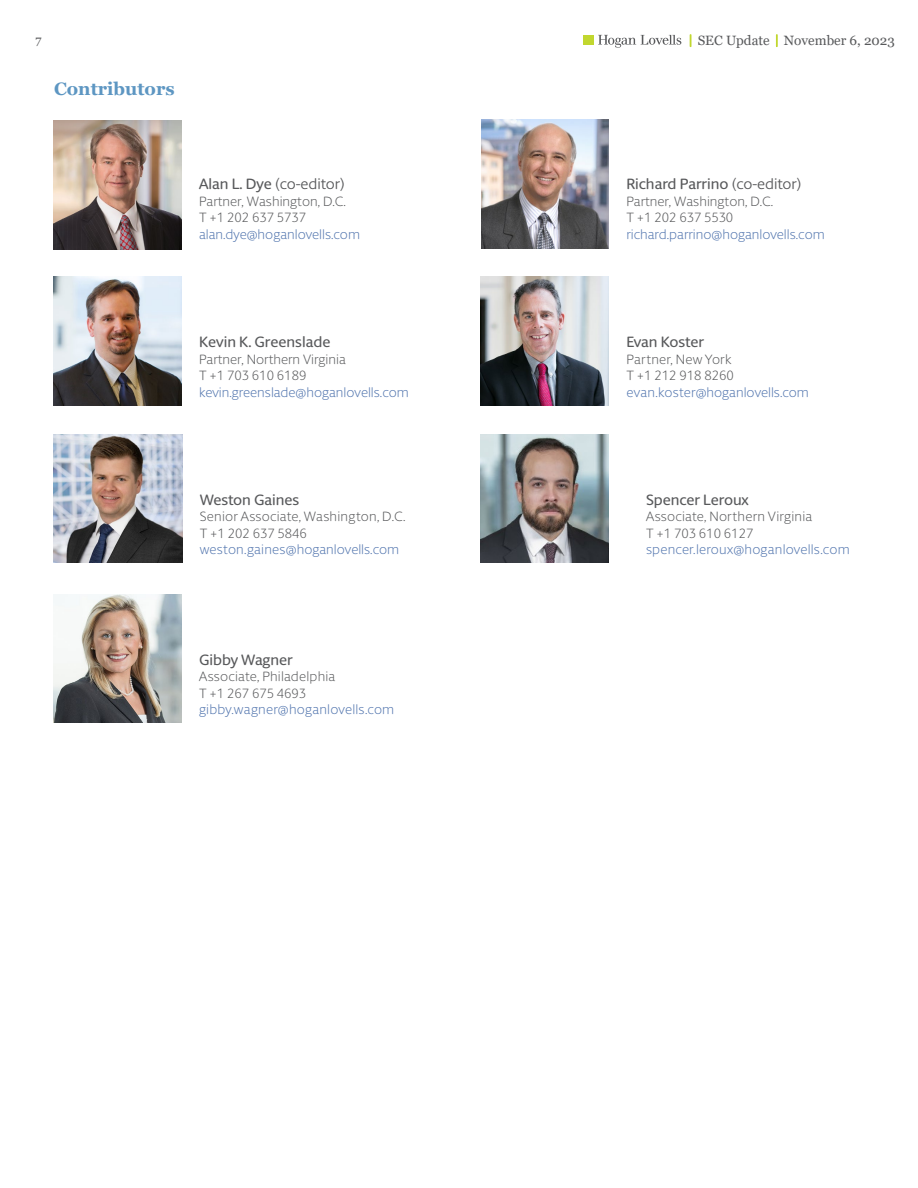
<style>
.page{position:relative;width:918px;height:1188px;background:#fff}
.page>*{position:absolute;margin:0;border:0;box-sizing:border-box;transform-origin:0 0}
.t1{font:700 18px "Georgia";color:#5d96c2}
.t2{font:500 15px "Berlingske Sans Round";color:#58595b}
.t3{font:15px "Berlingske Sans Round";letter-spacing:-.005em;color:#58595b}
.t4{font:300 13.5px/16.5px "Berlingske Sans Round";color:#58595b}
.t5{font:300 13.5px "Berlingske Sans Round";color:#4f73ad}
.t6{font:13.5px "Georgia";color:#58595b}
.t7{font:12px "Georgia";color:#58595b}
.s1{font-family:"Berlingske Sans Round";font-weight:500;color:#c1d72f}
.s2{font-weight:500}
.s3{font-weight:400}
</style>
<div class="page">
<img style="left:54px;top:434px;width:128px;height:129px">
<img style="left:481px;top:277px;width:128px;height:128px">
<div style="left:584px;top:35px;width:10px;height:10px;background:#c1d72f"></div>
<svg style="left:598px;top:35px;width:83px;height:13px"></svg>
<img style="left:53px;top:277px;width:129px;height:128px">
<img style="left:481px;top:120px;width:128px;height:128px">
<img style="left:53px;top:121px;width:129px;height:128px">
<img style="left:481px;top:435px;width:128px;height:128px">
<img style="left:53px;top:594px;width:129px;height:128px">
<p class="t7" style="left:36px;top:33px;width:8px">7</p>
<p class="t6" style="left:689px;top:32px;width:207px"><span class="s1">|</span> SEC Update <span class="s1">|</span> November 6, 2023</p>
<h1 class="t1" style="left:54px;top:77px;width:122px">Contributors</h1>
<p class="t3" style="left:199px;top:174px;width:148px"><span class="s2">Alan L. Dye</span> (co-editor)</p>
<p class="t4" style="left:199px;top:192px;width:148px">Partner, Washington, D.C.<br>T +1 202 637 5737</p>
<p class="t5" style="left:199px;top:225px;width:163px">alan.dye@hoganlovells.com</p>
<p class="t2" style="left:199px;top:332px;width:133px">Kevin K. Greenslade</p>
<p class="t4" style="left:199px;top:350px;width:148px">Partner, Northern Virginia<br>T +1 703 610 6189</p>
<p class="t5" style="left:199px;top:383px;width:211px">kevin.greenslade@hoganlovells.com</p>
<p class="t2" style="left:200px;top:489px;width:101px">Weston Gaines</p>
<p class="t4" style="left:200px;top:508px;width:207px">Senior Associate, Washington, D.C.<br>T +1 202 637 5846</p>
<p class="t5" style="left:200px;top:540px;width:201px">weston.gaines@hoganlovells.com</p>
<p class="t2" style="left:199px;top:649px;width:95px">Gibby Wagner</p>
<p class="t4" style="left:199px;top:668px;width:138px">Associate, Philadelphia<br>T +1 267 675 4693</p>
<p class="t5" style="left:199px;top:700px;width:197px">gibby.wagner@hoganlovells.com</p>
<p class="t2" style="left:626px;top:174px;width:177px">Richard Parrino <span class="s3">(co-editor)</span></p>
<p class="t4" style="left:626px;top:192px;width:148px">Partner, Washington, D.C.<br>T +1 202 637 5530</p>
<p class="t5" style="left:626px;top:225px;width:200px">richard.parrino@hoganlovells.com</p>
<p class="t2" style="left:626px;top:332px;width:79px">Evan Koster</p>
<p class="t4" style="left:626px;top:350px;width:109px">Partner, New York<br>T +1 212 918 8260</p>
<p class="t5" style="left:626px;top:383px;width:184px">evan.koster@hoganlovells.com</p>
<p class="t2" style="left:646px;top:489px;width:104px">Spencer Leroux</p>
<p class="t4" style="left:646px;top:508px;width:168px">Associate, Northern Virginia<br>T +1 703 610 6127</p>
<p class="t5" style="left:646px;top:540px;width:205px">spencer.leroux@hoganlovells.com</p>
</div>
